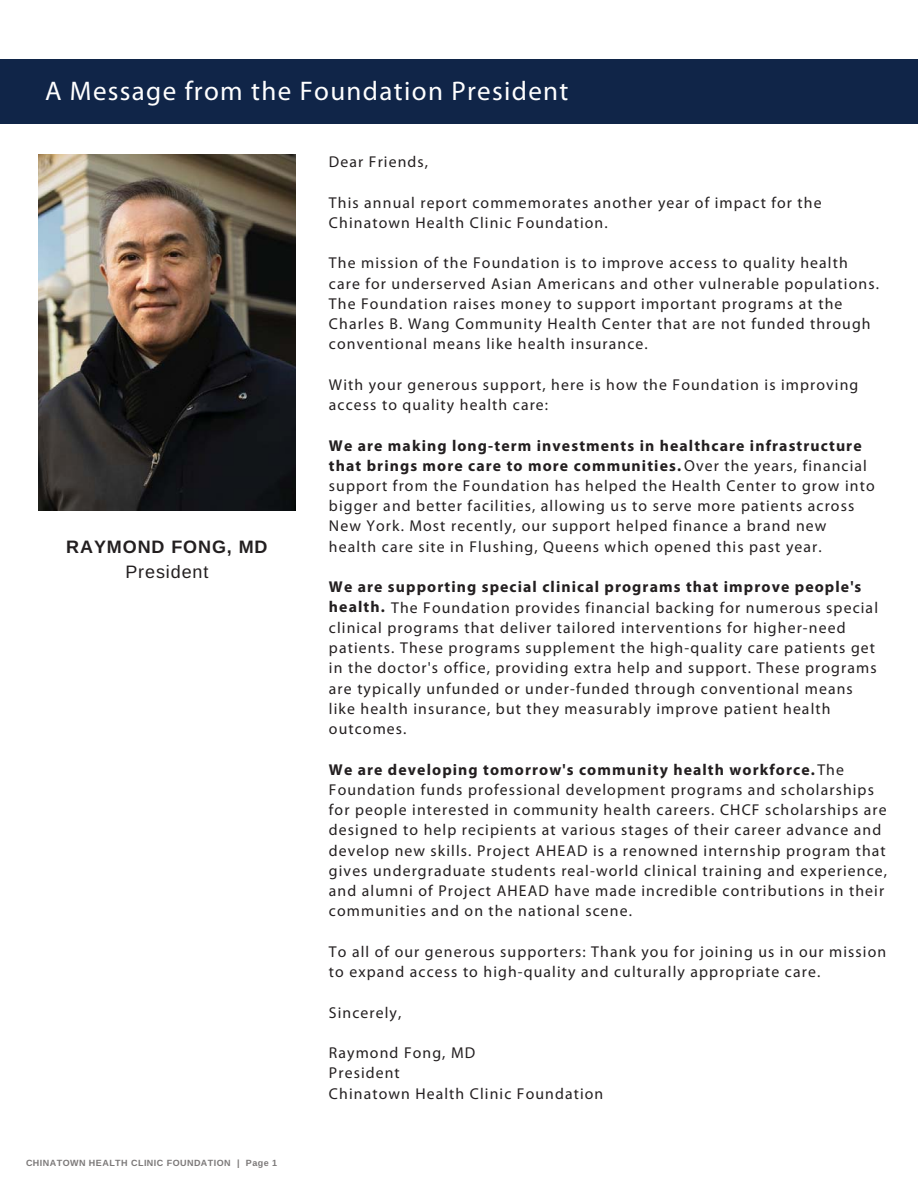
<style>
.page{position:relative;width:918px;height:1188px;background:#fff}
.page>*{position:absolute;margin:0;border:0;box-sizing:border-box;transform-origin:0 0}
.t1{font:27px "Myriad Pro";letter-spacing:.05em;color:#fff}
.t2{font:700 18px "Arimo";letter-spacing:.05em;color:#231f20}
.t3{font:18px "Arimo";letter-spacing:.05em;color:#231f20}
.t4{font:15.75px/20.2px "Myriad Pro";letter-spacing:.07em;color:#231f20}
.t5{font:700 9px "Arimo";letter-spacing:.05em;color:#7c7979}
.s1{font-weight:700}
</style>
<div class="page">
<div style="left:0;top:59px;width:918px;height:65px;background:#102548"></div>
<img style="left:38px;top:155px;width:258px;height:355px">
<h1 class="t1" style="left:45px;top:81px;width:525px">A Message from the Foundation President</h1>
<p class="t2" style="left:66px;top:540px;width:203px">RAYMOND FONG, MD</p>
<p class="t3" style="left:125px;top:565px;width:85px">President</p>
<p class="t5" style="left:26px;top:1159px;width:253px">CHINATOWN HEALTH CLINIC FOUNDATION | Page 1</p>
<p class="t4" style="left:329px;top:153px;width:101px">Dear Friends,</p>
<p class="t4" style="left:329px;top:194px;width:494px">This annual report commemorates another year of impact for the<br>Chinatown Health Clinic Foundation.</p>
<p class="t4" style="left:329px;top:254px;width:551px">The mission of the Foundation is to improve access to quality health care for underserved Asian Americans and other vulnerable populations.<br>The Foundation raises money to support important programs at the Charles B. Wang Community Health Center that are not funded through conventional means like health insurance.</p>
<p class="t4" style="left:329px;top:376px;width:531px">With your generous support, here is how the Foundation is improving access to quality health care:</p>
<p class="t4" style="left:329px;top:437px;width:547px"><span class="s1">We are making long-term investments in healthcare infrastructure that brings more care to more communities.</span> Over the years, financial support from the Foundation has helped the Health Center to grow into bigger and better facilities, allowing us to serve more patients across New York. Most recently, our support helped finance a brand new health care site in Flushing, Queens which opened this past year.</p>
<p class="t4" style="left:329px;top:578px;width:551px"><span class="s1">We are supporting special clinical programs that improve people's health.</span> The Foundation provides financial backing for numerous special clinical programs that deliver tailored interventions for higher-need patients. These programs supplement the high-quality care patients get in the doctor's office, providing extra help and support. These programs are typically unfunded or under-funded through conventional means like health insurance, but they measurably improve patient health outcomes.</p>
<p class="t4" style="left:329px;top:761px;width:560px"><span class="s1">We are developing tomorrow's community health workforce.</span> The Foundation funds professional development programs and scholarships for people interested in community health careers. CHCF scholarships are designed to help recipients at various stages of their career advance and develop new skills. Project AHEAD is a renowned internship program that gives undergraduate students real-world clinical training and experience, and alumni of Project AHEAD have made incredible contributions in their communities and on the national scene.</p>
<p class="t4" style="left:329px;top:943px;width:559px">To all of our generous supporters: Thank you for joining us in our mission to expand access to high-quality and culturally appropriate care.</p>
<p class="t4" style="left:329px;top:1004px;width:74px">Sincerely,</p>
<p class="t4" style="left:329px;top:1044px;width:276px">Raymond Fong, MD<br>President<br>Chinatown Health Clinic Foundation</p>
</div>
